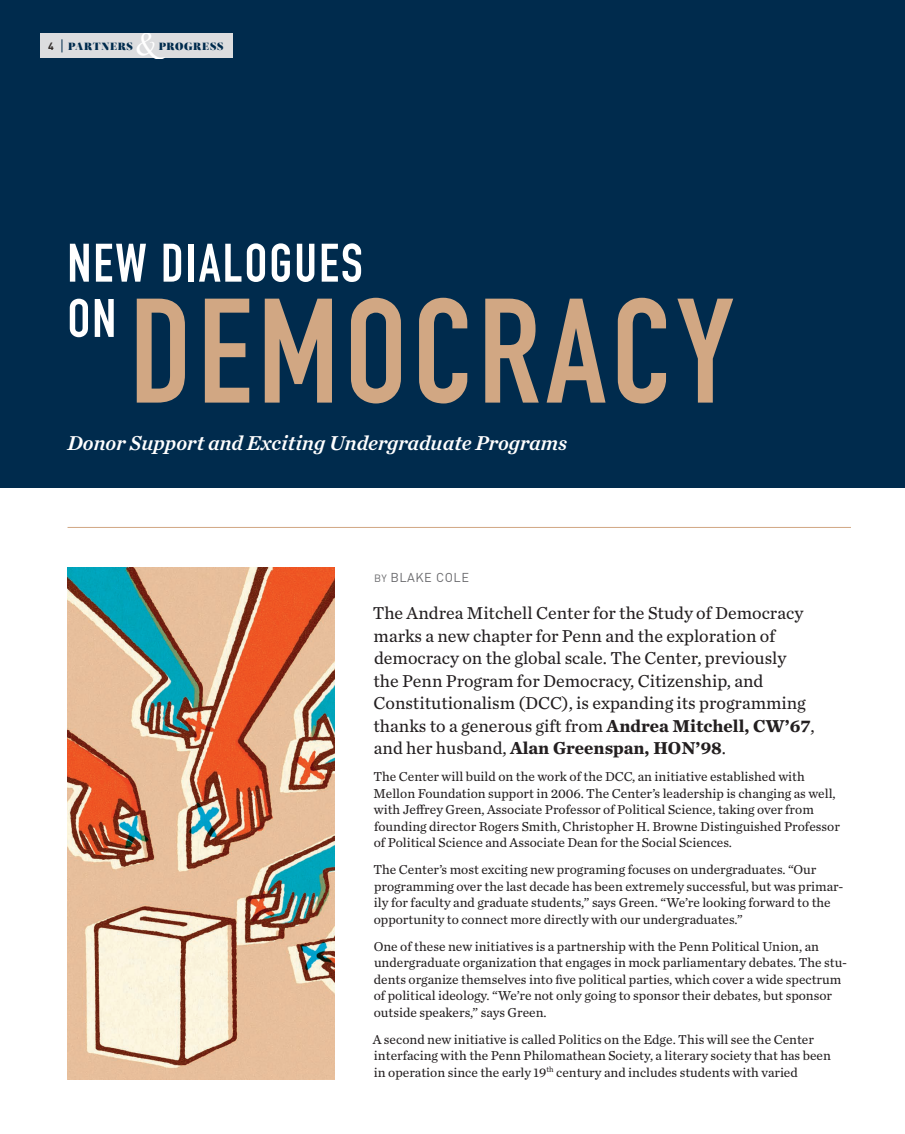
<style>
.page{position:relative;width:905px;height:1134px;background:#fff}
.page>*{position:absolute;margin:0;border:0;box-sizing:border-box;transform-origin:0 0}
.t1{font:700 146.1px "DIN Condensed";letter-spacing:.04em;color:#d1a783}
.t2{font:700 53.25px/55.2px "DIN Condensed";letter-spacing:.04em;color:#fff}
.t3{font:italic 42.3px "Perpetua";color:#fff}
.t4{font:italic 21px "Chronicle Text G1 Semi";color:#fff}
.t5{font:18px/22.5px "Chronicle Text G2";color:#231f20}
.t6{font:13.5px/16.5px "Chronicle Text G2";color:#231f20}
.t7{font:12.75px "DIN";letter-spacing:.04em;color:#6b6b6e}
.t8{font:10.5px "Salome";letter-spacing:.06em;color:#002b4d}
.t9{font:700 10.5px "DIN";color:#302a28}
.s1{font-size:10.5px}
.s2{font-weight:700}
</style>
<div class="page">
<img style="left:68px;top:567px;width:266px;height:513px">
<div style="left:0;top:0;width:904px;height:488px;background:#002b4d"></div>
<hr style="left:68px;top:527px;width:782px;height:1px;background:#d1a783">
<div style="left:40px;top:34px;width:192px;height:24px;background:#dcdddf"></div>
<svg style="left:62px;top:39px;width:1px;height:13px"></svg>
<p class="t9" style="left:48px;top:39px;width:7px">4</p>
<p class="t8" style="left:68px;top:39px;width:66px">PARTNERS</p>
<h3 class="t3" style="left:135px;top:16px;width:23px">&amp;</h3>
<p class="t8" style="left:159px;top:39px;width:66px">PROGRESS</p>
<h2 class="t2" style="left:68px;top:236px;width:296px">NEW DIALOGUES<br>ON</h2>
<h1 class="t1" style="left:130px;top:266px;width:605px">DEMOCRACY</h1>
<h3 class="t4" style="left:68px;top:427px;width:501px">Donor Support and Exciting Undergraduate Programs</h3>
<p class="t7" style="left:374px;top:569px;width:96px"><span class="s1">BY</span> BLAKE COLE</p>
<p class="t5" style="left:372px;top:601px;width:443px">The Andrea Mitchell Center for the Study of Democracy marks a new chapter for Penn and the exploration of democracy on the global scale. The Center, previously the Penn Program for Democracy, Citizenship, and Constitutionalism (DCC), is expanding its programming thanks to a generous gift from <span class="s2">Andrea Mitchell, CW’67</span>, and her husband, <span class="s2">Alan Greenspan, HON’98</span>.</p>
<p class="t6" style="left:373px;top:768px;width:468px">The Center will build on the work of the DCC, an initiative established with Mellon Foundation support in 2006. The Center’s leadership is changing as well, with Jeffrey Green, Associate Professor of Political Science, taking over from founding director Rogers Smith, Christopher H. Browne Distinguished Professor of Political Science and Associate Dean for the Social Sciences.</p>
<p class="t6" style="left:373px;top:861px;width:472px">The Center’s most exciting new programing focuses on undergraduates. “Our programming over the last decade has been extremely successful, but was primar&shy;ily for faculty and graduate students,” says Green. “We’re looking forward to the opportunity to connect more directly with our undergraduates.”</p>
<p class="t6" style="left:373px;top:937px;width:475px">One of these new initiatives is a partnership with the Penn Political Union, an undergraduate organization that engages in mock parliamentary debates. The stu&shy;dents organize themselves into five political parties, which cover a wide spectrum of political ideology. “We’re not only going to sponsor their debates, but sponsor outside speakers,” says Green.</p>
<p class="t6" style="left:372px;top:1030px;width:459px">A second new initiative is called Politics on the Edge. This will see the Center interfacing with the Penn Philomathean Society, a literary society that has been in operation since the early 19<sup>th</sup> century and includes students with varied</p>
</div>
